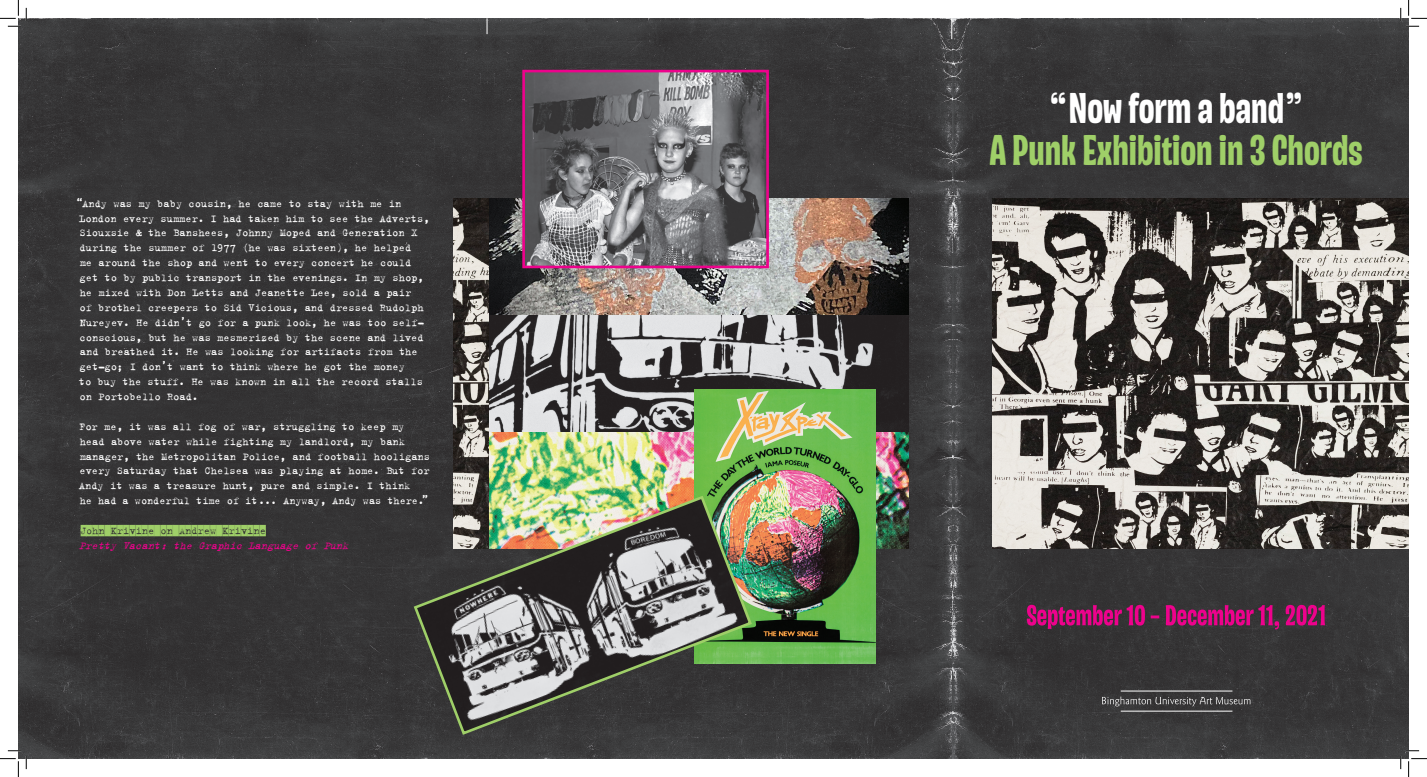
<style>
.page{position:relative;width:1427px;height:777px;background:#fff}
.page>*{position:absolute;margin:0;border:0;box-sizing:border-box;transform-origin:0 0}
.t1{font:39.55px "Ehrie V0.2 VF";color:#9fcf68}
.t2{font:39.55px "Ehrie V0.2 VF";color:#fff}
.t3{font:800 11.38px/14.9px "Trixie Pro";color:#fff}
.t4{font:italic 800 11.38px "Trixie Pro";color:#ed028c}
.t5{font:11.38px "Trixie Cameo";letter-spacing:-.005em;color:#9fcf68}
</style>
<div class="page">
<img style="left:18px;top:18px;width:1390px;height:741px">
<img style="left:489px;top:198px;width:419px;height:351px">
<svg style="left:1102px;top:696px;width:148px;height:10px"></svg>
<hr style="left:1121px;top:691px;width:111px;height:1px;background:#fff">
<hr style="left:1121px;top:711px;width:111px;height:1px;background:#fff">
<svg style="left:1027px;top:605px;width:298px;height:24px;background:#7f1f58"></svg>
<img style="left:992px;top:198px;width:416px;height:351px">
<img style="left:453px;top:198px;width:36px;height:296px">
<img style="left:526px;top:74px;width:239px;height:190px">
<div style="left:522px;top:70px;width:247px;height:198px;border:3px solid #ed028c"></div>
<img style="left:695px;top:390px;width:180px;height:273px">
<svg style="left:412px;top:494px;width:341px;height:243px;background:#6b6d63"></svg>
<svg style="left:487px;top:18px;width:1px;height:16px"></svg>
<svg style="left:951px;top:18px;width:1px;height:21px"></svg>
<svg style="left:0;top:0;width:27px;height:27px"></svg>
<svg style="left:0;top:750px;width:27px;height:27px"></svg>
<svg style="left:1400px;top:0;width:27px;height:27px"></svg>
<svg style="left:1400px;top:750px;width:27px;height:27px"></svg>
<p class="t3" style="left:77px;top:195px;width:354px">“Andy was my baby cousin, he came to stay with me in London every summer. I had taken him to see the Adverts, Siouxsie &amp; the Banshees, Johnny Moped and Generation X during the summer of 1977 (he was sixteen), he helped<br>me around the shop and went to every concert he could get to by public transport in the evenings. In my shop, he mixed with Don Letts and Jeanette Lee, sold a pair<br>of brothel creepers to Sid Vicious, and dressed Rudolph Nureyev. He didn’t go for a punk look, he was too self&shy;conscious, but he was mesmerized by the scene and lived and breathed it. He was looking for artifacts from the get-go; I don’t want to think where he got the money<br>to buy the stuff. He was known in all the record stalls on Portobello Road.</p>
<p class="t3" style="left:79px;top:418px;width:353px">For me, it was all fog of war, struggling to keep my head above water while fighting my landlord, my bank manager, the Metropolitan Police, and football hooligans every Saturday that Chelsea was playing at home. But for Andy it was a treasure hunt, pure and simple. I think<br>he had a wonderful time of it... Anyway, Andy was there.”</p>
<p class="t5" style="left:81px;top:524px;width:187px">JOHN KRIVINE ON ANDREW KRIVINE</p>
<p class="t4" style="left:79px;top:537px;width:275px">Pretty Vacant: the Graphic Language of Punk</p>
<h1 class="t2" style="left:1050px;top:89px;width:253px">“Now form a band”</h1>
<h1 class="t1" style="left:990px;top:131px;width:374px">A Punk Exhibition in 3 Chords</h1>
</div>
